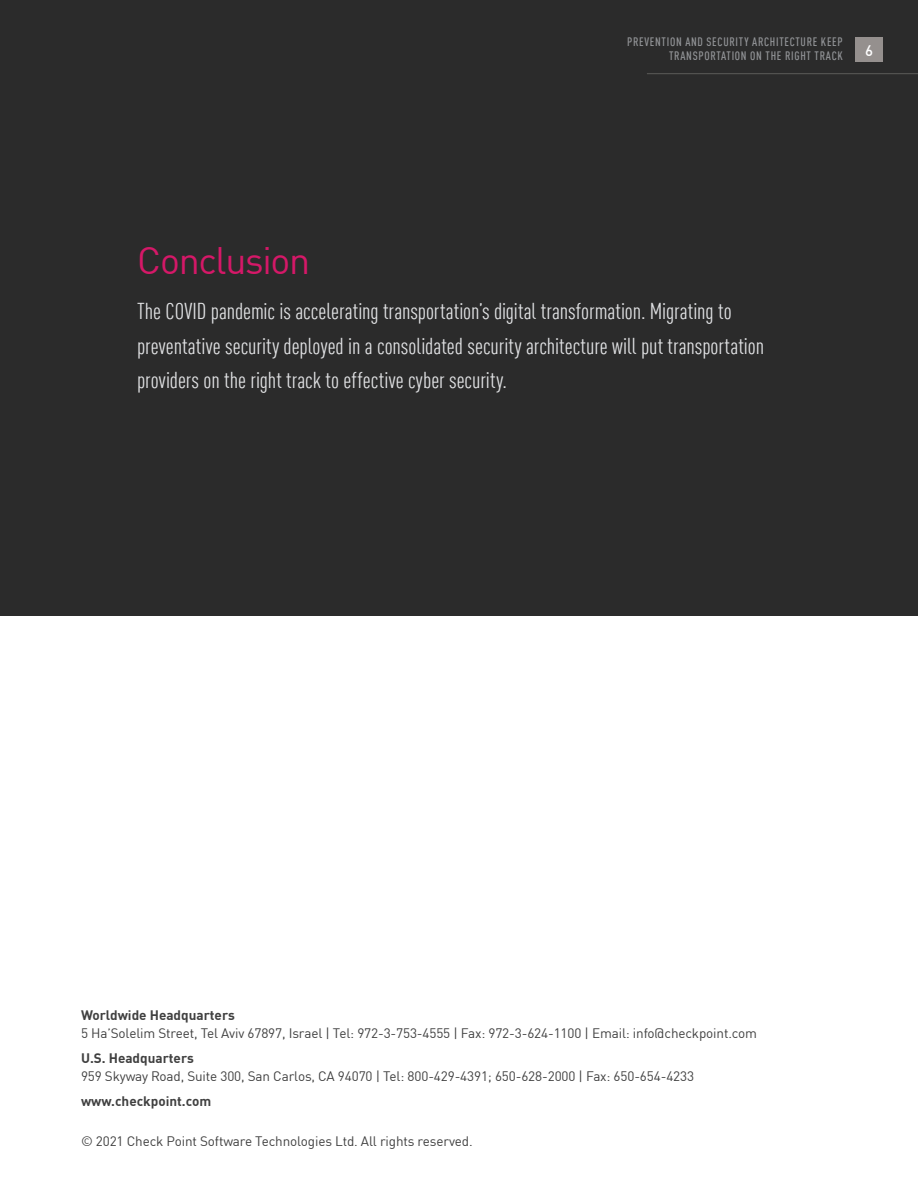
<style>
.page{position:relative;width:918px;height:1188px;background:#fff}
.page>*{position:absolute;margin:0;border:0;box-sizing:border-box;transform-origin:0 0}
.Section_Header{font:37.5px "DIN Pro";letter-spacing:-.035em;color:#d51868}
.Body_Copy{font:condensed 22.5px/34.5px "DIN Pro";color:#e1e2e4}
.t1{font:500 15px "DIN Pro";color:#fff}
.t2{font:13.5px/18px "DIN Pro";letter-spacing:-.01em;color:#404040}
.t3{font:700 13.5px "DIN Pro";color:#404040}
.t4{font:500 condensed 12px/13.5px "DIN Pro";letter-spacing:.06em;color:#939598;text-align:right}
.s1{font-weight:700}
</style>
<div class="page">
<div style="left:0;top:0;width:918px;height:616px;background:#2b2b2b"></div>
<div style="left:856px;top:38px;width:27px;height:24px;background:#95908e"></div>
<hr style="left:647px;top:73px;width:271px;height:1px;background:#5c5b59">
<p class="t4" style="left:627px;top:34px;width:217px">PREVENTION AND SECURITY ARCHITECTURE KEEP<br>TRANSPORTATION ON THE RIGHT TRACK</p>
<p class="t1" style="left:865px;top:39px;width:9px">6</p>
<p class="Section_Header" style="left:137px;top:232px;width:175px">Conclusion</p>
<p class="Body_Copy" style="left:137px;top:293px;width:628px">The COVID pandemic is accelerating transportation’s digital transformation. Migrating to preventative security deployed in a consolidated security architecture will put transportation providers on the right track to effective cyber security.</p>
<p class="t2" style="left:81px;top:1006px;width:678px"><span class="s1">Worldwide Headquarters<br></span>5 Ha’Solelim Street, Tel Aviv 67897, Israel | Tel: 972-3-753-4555 | Fax: 972-3-624-1100 | Email: info@checkpoint.com</p>
<p class="t2" style="left:81px;top:1048px;width:615px"><span class="s1">U.S. Headquarters<br></span>959 Skyway Road, Suite 300, San Carlos, CA 94070 | Tel: 800-429-4391; 650-628-2000 | Fax: 650-654-4233</p>
<p class="t3" style="left:81px;top:1090px;width:132px">www.checkpoint.com</p>
<p class="t2" style="left:81px;top:1132px;width:393px">© 2021 Check Point Software Technologies Ltd. All rights reserved.</p>
</div>
